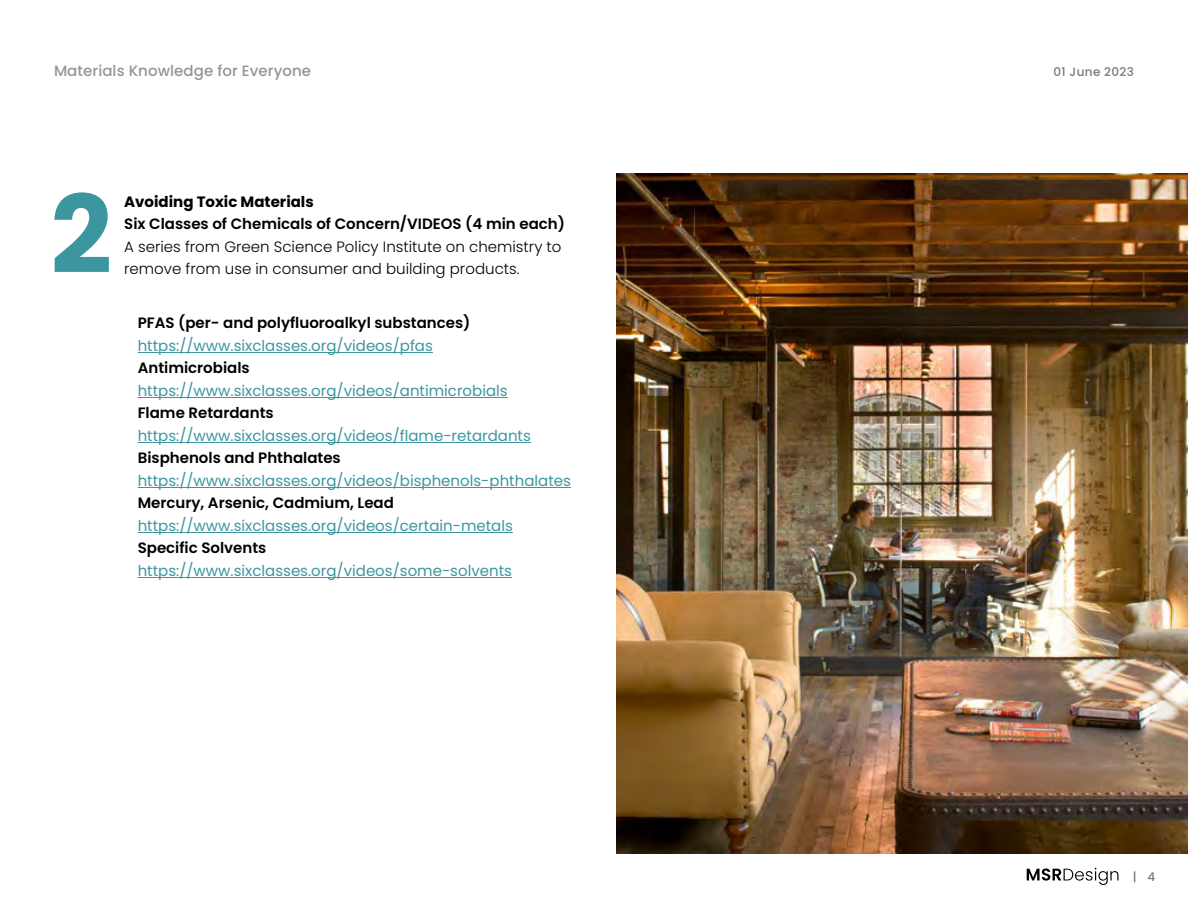
<style>
.page{position:relative;width:1188px;height:918px;background:#fff}
.page>*{position:absolute;margin:0;border:0;box-sizing:border-box;transform-origin:0 0}
.t1{font:700 108px "Poppins";color:#3c96a0}
.t2{font:15px "Poppins";color:#3c96a0}
.t3{font:600 15px "Poppins";color:#000}
.t4{font:300 15px/22.5px "Poppins";color:#000}
.t5{font:500 15px "Poppins";letter-spacing:.005em;color:#939598}
.t6{font:700 15px "Poppins";color:#000}
.t7{font:500 12px "Poppins";letter-spacing:.03em;color:#77787b}
</style>
<div class="page">
<svg style="left:1027px;top:868px;width:92px;height:17px"></svg>
<hr style="left:138px;top:352px;width:295px;height:1px;background:#3c96a0">
<hr style="left:138px;top:397px;width:370px;height:1px;background:#3c96a0">
<hr style="left:138px;top:442px;width:393px;height:1px;background:#3c96a0">
<hr style="left:138px;top:487px;width:433px;height:1px;background:#3c96a0">
<hr style="left:138px;top:532px;width:375px;height:1px;background:#3c96a0">
<hr style="left:138px;top:577px;width:374px;height:1px;background:#3c96a0">
<img style="left:616px;top:173px;width:572px;height:680px">
<p class="t5" style="left:54px;top:62px;width:259px">Materials Knowledge for Everyone</p>
<h1 class="t1" style="left:50px;top:173px;width:63px">2</h1>
<p class="t6" style="left:124px;top:193px;width:191px">Avoiding Toxic Materials</p>
<p class="t3" style="left:124px;top:216px;width:442px">Six Classes of Chemicals of Concern/VIDEOS (4 min each)</p>
<p class="t4" style="left:124px;top:236px;width:439px">A series from Green Science Policy Institute on chemistry to remove from use in consumer and building products.</p>
<p class="t3" style="left:138px;top:315px;width:334px">PFAS (per- and polyfluoroalkyl substances)</p>
<p class="t2" style="left:138px;top:337px;width:297px">https://www.sixclasses.org/videos/pfas</p>
<p class="t3" style="left:138px;top:360px;width:114px">Antimicrobials</p>
<p class="t2" style="left:138px;top:382px;width:372px">https://www.sixclasses.org/videos/antimicrobials</p>
<p class="t3" style="left:138px;top:405px;width:138px">Flame Retardants</p>
<p class="t2" style="left:138px;top:427px;width:395px">https://www.sixclasses.org/videos/flame-retardants</p>
<p class="t3" style="left:138px;top:450px;width:205px">Bisphenols and Phthalates</p>
<p class="t2" style="left:138px;top:472px;width:435px">https://www.sixclasses.org/videos/bisphenols-phthalates</p>
<p class="t3" style="left:138px;top:495px;width:258px">Mercury, Arsenic, Cadmium, Lead</p>
<p class="t2" style="left:138px;top:517px;width:377px">https://www.sixclasses.org/videos/certain-metals</p>
<p class="t3" style="left:138px;top:540px;width:130px">Specific Solvents</p>
<p class="t2" style="left:138px;top:562px;width:376px">https://www.sixclasses.org/videos/some-solvents</p>
<p class="t7" style="left:1053px;top:64px;width:82px">01 June 2023</p>
<p class="t7" style="left:1133px;top:869px;width:24px">| 4</p>
</div>
